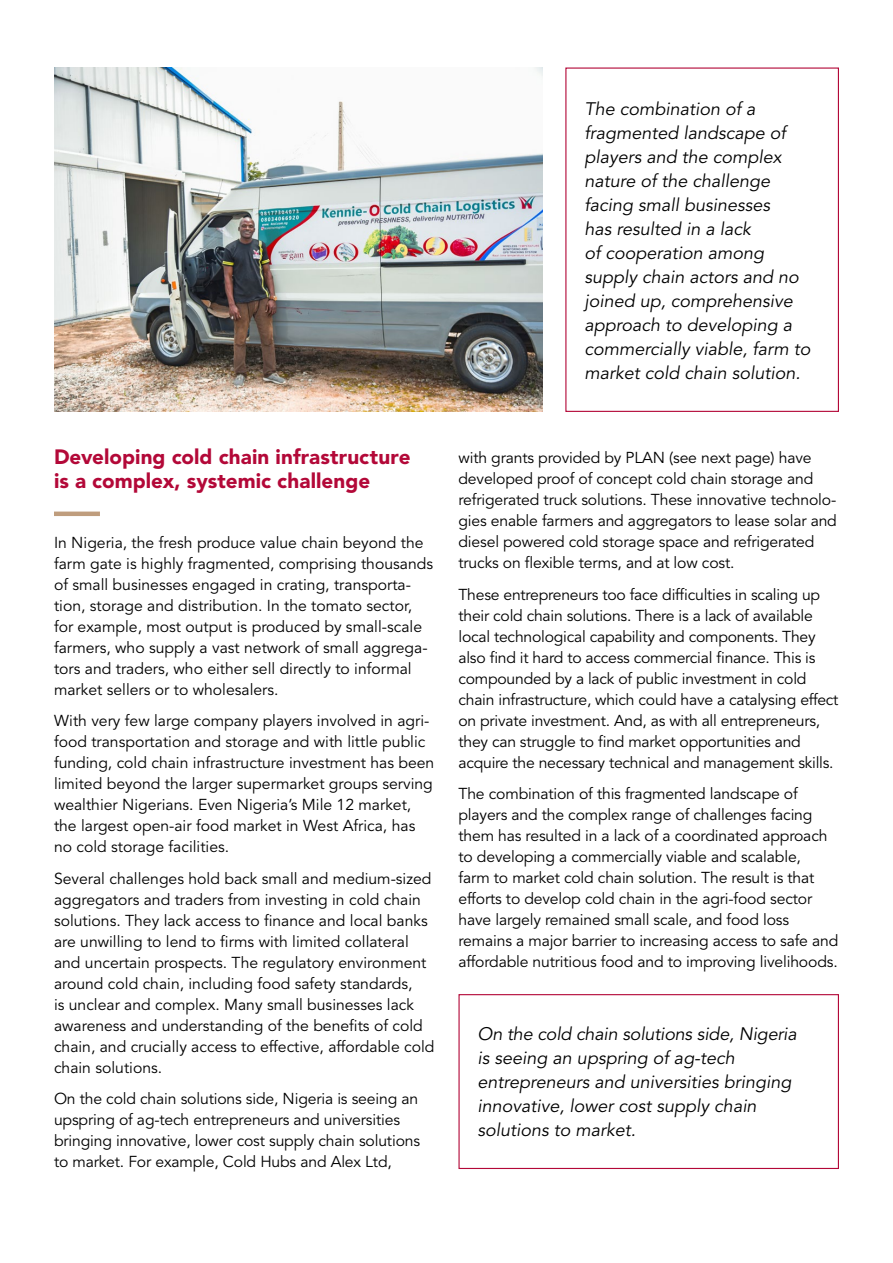
<style>
.page{position:relative;width:893px;height:1263px;background:#fff}
.page>*{position:absolute;margin:0;border:0;box-sizing:border-box;transform-origin:0 0}
.t1{font:900 20.7px/24px "Avenir";letter-spacing:.005em;color:#b30838}
.t2{font:italic 18px/24px "Avenir";color:#000}
.t3{font:15.75px/21px "Avenir";letter-spacing:-.01em;color:#000}
</style>
<div class="page">
<hr style="left:54px;top:512px;width:46px;height:4px;background:#bf9d7d">
<div style="left:565px;top:68px;width:274px;height:344px;border:1px solid #b30838"></div>
<div style="left:458px;top:994px;width:381px;height:175px;border:1px solid #b30838"></div>
<img style="left:54px;top:68px;width:489px;height:344px">
<p class="t2" style="left:584px;top:97px;width:227px">The combination of a fragmented landscape of players and the complex nature of the challenge facing small businesses<br>has resulted in a lack<br>of cooperation among supply chain actors and no joined up, comprehensive approach to developing a commercially viable, farm to market cold chain solution.</p>
<h1 class="t1" style="left:54px;top:444px;width:358px">Developing cold chain infrastructure is a complex, systemic challenge</h1>
<p class="t3" style="left:54px;top:532px;width:381px">In Nigeria, the fresh produce value chain beyond the farm gate is highly fragmented, comprising thousands of small businesses engaged in crating, transporta&shy;tion, storage and distribution. In the tomato sector, for example, most output is produced by small-scale farmers, who supply a vast network of small aggrega&shy;tors and traders, who either sell directly to informal market sellers or to wholesalers.</p>
<p class="t3" style="left:54px;top:710px;width:382px">With very few large company players involved in agri&shy;food transportation and storage and with little public funding, cold chain infrastructure investment has been limited beyond the larger supermarket groups serving wealthier Nigerians. Even Nigeria’s Mile 12 market, the largest open-air food market in West Africa, has no cold storage facilities.</p>
<p class="t3" style="left:54px;top:868px;width:382px">Several challenges hold back small and medium-sized aggregators and traders from investing in cold chain solutions. They lack access to finance and local banks are unwilling to lend to firms with limited collateral and uncertain prospects. The regulatory environment around cold chain, including food safety standards,<br>is unclear and complex. Many small businesses lack awareness and understanding of the benefits of cold chain, and crucially access to effective, affordable cold chain solutions.</p>
<p class="t3" style="left:54px;top:1088px;width:368px">On the cold chain solutions side, Nigeria is seeing an upspring of ag-tech entrepreneurs and universities bringing innovative, lower cost supply chain solutions to market. For example, Cold Hubs and Alex Ltd,</p>
<p class="t3" style="left:458px;top:448px;width:380px">with grants provided by PLAN (see next page) have developed proof of concept cold chain storage and refrigerated truck solutions. These innovative technolo&shy;gies enable farmers and aggregators to lease solar and diesel powered cold storage space and refrigerated trucks on flexible terms, and at low cost.</p>
<p class="t3" style="left:458px;top:584px;width:382px">These entrepreneurs too face difficulties in scaling up their cold chain solutions. There is a lack of available local technological capability and components. They also find it hard to access commercial finance. This is compounded by a lack of public investment in cold chain infrastructure, which could have a catalysing effect on private investment. And, as with all entrepreneurs, they can struggle to find market opportunities and acquire the necessary technical and management skills.</p>
<p class="t3" style="left:458px;top:784px;width:381px">The combination of this fragmented landscape of players and the complex range of challenges facing them has resulted in a lack of a coordinated approach to developing a commercially viable and scalable,<br>farm to market cold chain solution. The result is that efforts to develop cold chain in the agri-food sector have largely remained small scale, and food loss remains a major barrier to increasing access to safe and affordable nutritious food and to improving livelihoods.</p>
<p class="t2" style="left:478px;top:1023px;width:321px">On the cold chain solutions side, Nigeria is seeing an upspring of ag-tech entrepreneurs and universities bringing innovative, lower cost supply chain solutions to market.</p>
</div>
